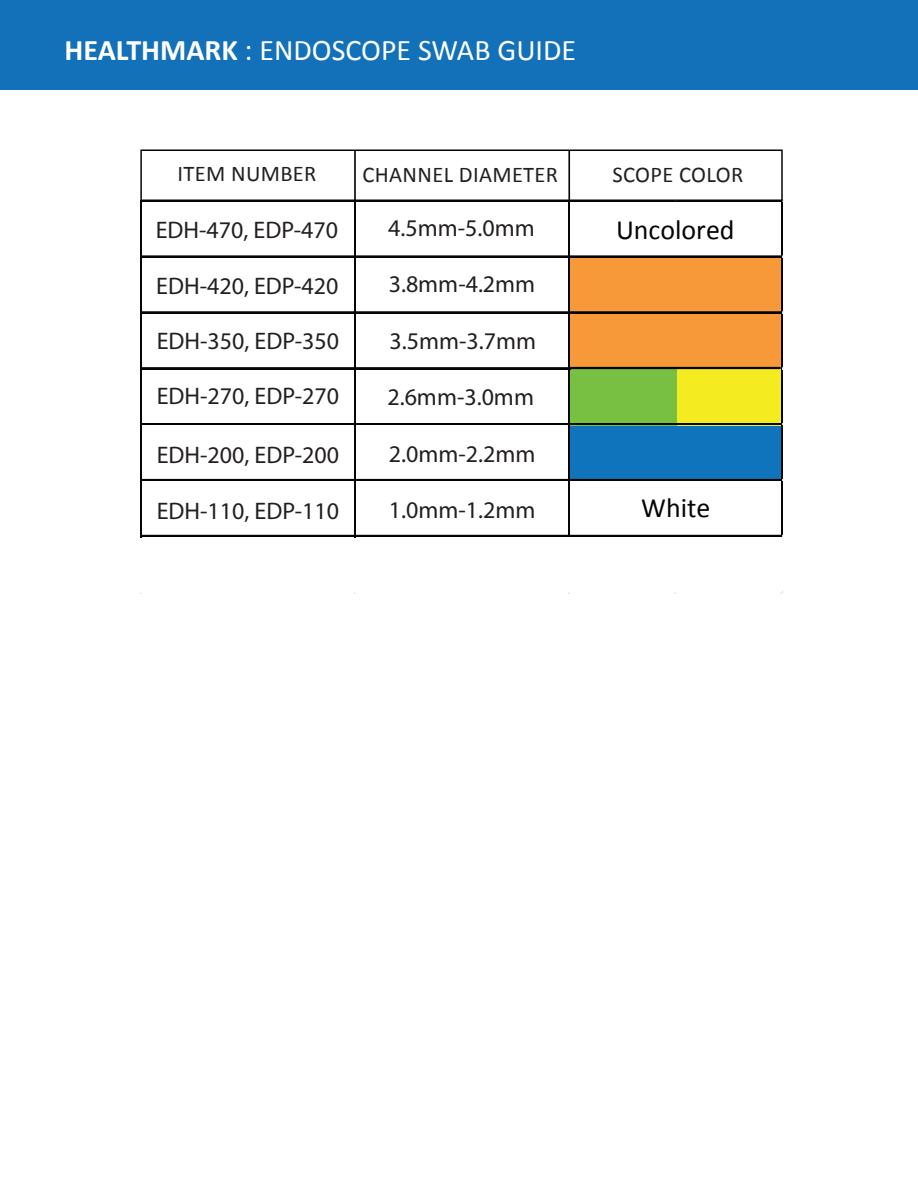
<style>
.page{position:relative;width:918px;height:1188px;background:#fff}
.page>*{position:absolute;margin:0;border:0;box-sizing:border-box;transform-origin:0 0}
.t1{font:30px "Calibri";color:#fff}
.t2{font:27.9px "Calibri";color:#050504}
.t3{font:24px "Myriad Pro";color:#231f20}
.t4{font:22.5px "Calibri";letter-spacing:.015em;color:#231f20}
.s1{font-weight:700}
</style>
<div class="page">
<div style="left:0;top:0;width:918px;height:89px;background:#1371b9"></div>
<div style="left:571px;top:257px;width:210px;height:55px;background:#f79938"></div>
<div style="left:568px;top:425px;width:215px;height:54px;background:#1074bc"></div>
<div style="left:676px;top:368px;width:106px;height:57px;background:#f4ec20"></div>
<div style="left:568px;top:368px;width:109px;height:57px;background:#78c042"></div>
<div style="left:568px;top:312px;width:215px;height:55px;background:#f79938"></div>
<hr style="left:142px;top:256px;width:641px;height:2px;background:#050504">
<hr style="left:142px;top:312px;width:641px;height:2px;background:#050504">
<hr style="left:142px;top:367px;width:428px;height:1px;background:#050504">
<hr style="left:142px;top:368px;width:428px;height:2px;background:#050504">
<hr style="left:142px;top:423px;width:641px;height:1px;background:#050504">
<hr style="left:142px;top:424px;width:641px;height:1px;background:#050504">
<hr style="left:142px;top:479px;width:641px;height:2px;background:#050504">
<hr style="left:142px;top:535px;width:641px;height:2px;background:#050504">
<hr style="left:140px;top:200px;width:2px;height:337px;background:#050504">
<hr style="left:354px;top:202px;width:2px;height:335px;background:#050504">
<hr style="left:568px;top:202px;width:2px;height:333px;background:#050504">
<hr style="left:781px;top:202px;width:2px;height:333px;background:#050504">
<hr style="left:570px;top:367px;width:211px;height:2px;background:#050504">
<div style="left:140px;top:149px;width:643px;height:54px;border:2px solid #050504"></div>
<hr style="left:354px;top:151px;width:2px;height:51px;background:#050504">
<hr style="left:568px;top:151px;width:2px;height:50px;background:#050504">
<p class="t1" style="left:64px;top:32px;width:513px"><span class="s1">HEALTHMARK</span> : ENDOSCOPE SWAB GUIDE</p>
<p class="t4" style="left:178px;top:159px;width:140px">ITEM NUMBER</p>
<p class="t4" style="left:363px;top:160px;width:197px">CHANNEL DIAMETER</p>
<p class="t4" style="left:612px;top:160px;width:132px">SCOPE COLOR</p>
<p class="t3" style="left:156px;top:215px;width:184px">EDH-470, EDP-470</p>
<p class="t2" style="left:616px;top:212px;width:120px">Uncolored</p>
<p class="t3" style="left:388px;top:213px;width:148px">4.5mm-5.0mm</p>
<p class="t3" style="left:156px;top:271px;width:184px">EDH-420, EDP-420</p>
<p class="t3" style="left:389px;top:269px;width:148px">3.8mm-4.2mm</p>
<p class="t3" style="left:157px;top:326px;width:184px">EDH-350, EDP-350</p>
<p class="t3" style="left:157px;top:381px;width:184px">EDH-270, EDP-270</p>
<p class="t3" style="left:157px;top:441px;width:184px">EDH-200, EDP-200</p>
<p class="t3" style="left:157px;top:496px;width:184px">EDH-110, EDP-110</p>
<p class="t3" style="left:390px;top:326px;width:148px">3.5mm-3.7mm</p>
<p class="t3" style="left:387px;top:382px;width:148px">2.6mm-3.0mm</p>
<p class="t3" style="left:389px;top:439px;width:148px">2.0mm-2.2mm</p>
<p class="t3" style="left:389px;top:495px;width:148px">1.0mm-1.2mm</p>
<p class="t2" style="left:641px;top:490px;width:71px">White</p>
</div>
